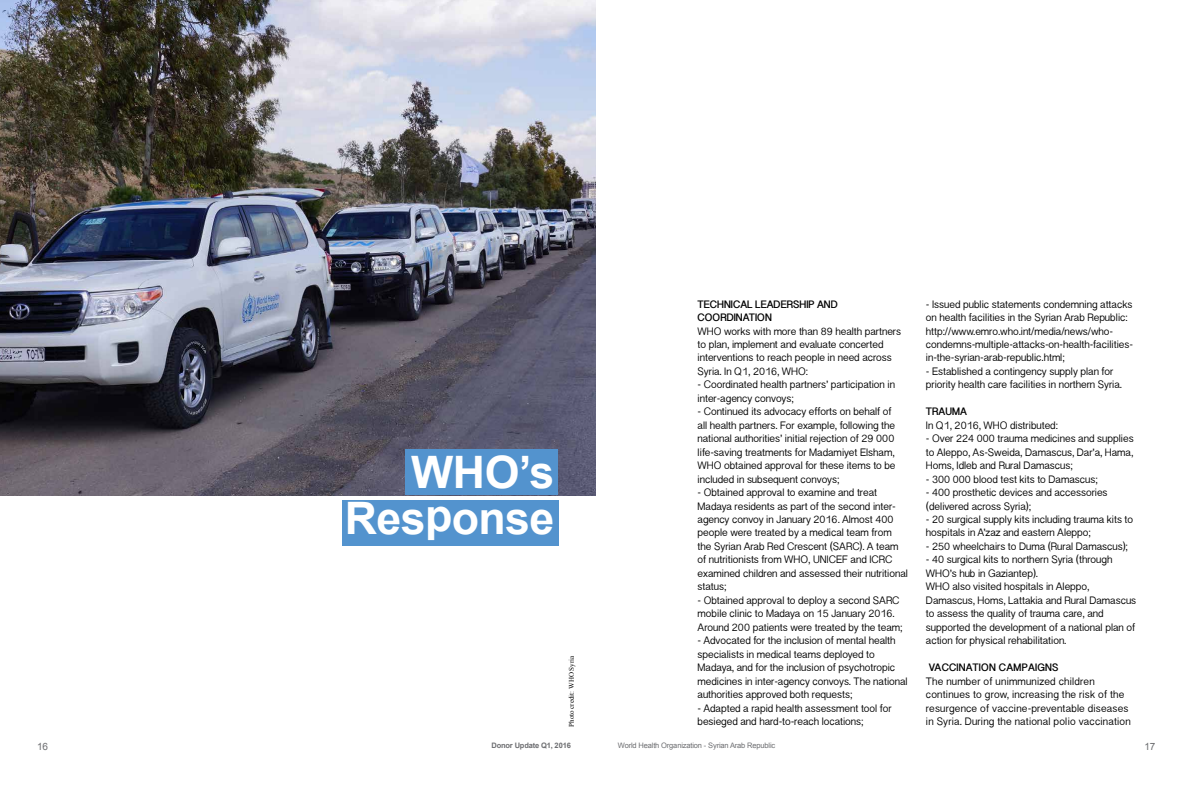
<style>
.page{position:relative;width:1191px;height:786px;background:#fff}
.page>*{position:absolute;margin:0;border:0;box-sizing:border-box;transform-origin:0 0}
.t1{font:700 44.7px/46px "Arial";letter-spacing:-.015em;color:#fff;text-align:right}
.t2{font:10px/13.5px "Kannada Sangam MN";color:#000}
.t3{font:10px/13.5px "Kannada Sangam MN";letter-spacing:.02em;color:#000}
.t4{font:700 10px/13.5px "Kannada Sangam MN";color:#000}
.t5{font:700 10px "Kannada Sangam MN";letter-spacing:.02em;color:#000}
.t6{font:10px "Arial";color:#6d6e71}
.t7{font:7.5px "Arial";letter-spacing:-.02em;color:#6d6e71}
.t8{font:700 7.5px "Arial";letter-spacing:-.02em;color:#6d6e71}
.t9{font:7px "Times New Roman";color:#000}
</style>
<div class="page">
<img style="left:0;top:0;width:596px;height:495px">
<div style="left:405px;top:449px;width:153px;height:46px;background:#5393ce"></div>
<div style="left:342px;top:499px;width:216px;height:46px;background:#5393ce"></div>
<h1 class="t1" style="left:345px;top:450px;width:211px">WHO’s<br>Response</h1>
<p class="t9" style="left:567px;top:726px;width:72px;rotate:-90deg">Photo credit: WHO Syria</p>
<p class="t6" style="left:37px;top:739px;width:12px">16</p>
<p class="t8" style="left:491px;top:740px;width:81px">Donor Update Q1, 2016</p>
<p class="t4" style="left:697px;top:297px;width:142px">TECHNICAL LEADERSHIP AND<br>COORDINATION</p>
<p class="t2" style="left:697px;top:324px;width:205px">WHO works with more than 89 health partners to plan, implement and evaluate concerted interventions to reach people in need across Syria. In Q1, 2016, WHO:</p>
<p class="t2" style="left:697px;top:378px;width:199px">- Coordinated health partners’ participation in inter-agency convoys;</p>
<p class="t2" style="left:697px;top:405px;width:199px">- Continued its advocacy efforts on behalf of all health partners. For example, following the national authorities’ initial rejection of 29 000 life-saving treatments for Madamiyet Elsham, WHO obtained approval for these items to be included in subsequent convoys;</p>
<p class="t2" style="left:697px;top:485px;width:212px">- Obtained approval to examine and treat Madaya residents as part of the second inter&shy;agency convoy in January 2016. Almost 400 people were treated by a medical team from the Syrian Arab Red Crescent (SARC). A team of nutritionists from WHO, UNICEF and ICRC examined children and assessed their nutritional status;</p>
<p class="t2" style="left:697px;top:593px;width:206px">- Obtained approval to deploy a second SARC mobile clinic to Madaya on 15 January 2016.<br>Around 200 patients were treated by the team;</p>
<p class="t2" style="left:697px;top:633px;width:211px">- Advocated for the inclusion of mental health specialists in medical teams deployed to Madaya, and for the inclusion of psychotropic medicines in inter-agency convoys. The national authorities approved both requests;</p>
<p class="t2" style="left:697px;top:701px;width:195px">- Adapted a rapid health assessment tool for besieged and hard-to-reach locations;</p>
<p class="t2" style="left:926px;top:297px;width:208px">- Issued public statements condemning attacks on health facilities in the Syrian Arab Republic: http://www.emro.who.int/media/news/who&shy;condemns-multiple-attacks-on-health-facilities&shy;in-the-syrian-arab-republic.html;</p>
<p class="t2" style="left:926px;top:364px;width:197px">- Established a contingency supply plan for priority health care facilities in northern Syria.</p>
<p class="t4" style="left:926px;top:405px;width:43px">TRAUMA</p>
<p class="t2" style="left:926px;top:418px;width:133px">In Q1, 2016, WHO distributed:</p>
<p class="t2" style="left:926px;top:432px;width:209px;text-align:justify">- Over 224 000 trauma medicines and supplies to Aleppo, As-Sweida, Damascus, Dar’a, Hama, Homs, Idleb and Rural Damascus;</p>
<p class="t2" style="left:926px;top:472px;width:173px">- 300 000 blood test kits to Damascus;</p>
<p class="t2" style="left:926px;top:485px;width:183px">- 400 prosthetic devices and accessories (delivered across Syria);</p>
<p class="t2" style="left:926px;top:512px;width:209px">- 20 surgical supply kits including trauma kits to hospitals in A’zaz and eastern Aleppo;</p>
<p class="t2" style="left:926px;top:539px;width:203px">- 250 wheelchairs to Duma (Rural Damascus);</p>
<p class="t2" style="left:926px;top:553px;width:212px">- 40 surgical kits to northern Syria (through WHO’s hub in Gaziantep).<br>WHO also visited hospitals in Aleppo, Damascus, Homs, Lattakia and Rural Damascus to assess the quality of trauma care, and supported the development of a national plan of action for physical rehabilitation.</p>
<p class="t5" style="left:928px;top:661px;width:131px">VACCINATION CAMPAIGNS</p>
<p class="t3" style="left:926px;top:674px;width:204px">The number of unimmunized children continues to grow, increasing the risk of the resurgence of vaccine-preventable diseases</p>
<p class="t3" style="left:926px;top:714px;width:206px">in Syria. During the national polio vaccination</p>
<p class="t7" style="left:618px;top:740px;width:159px">World Health Organization - Syrian Arab Republic</p>
<p class="t6" style="left:1144px;top:739px;width:13px">17</p>
</div>
